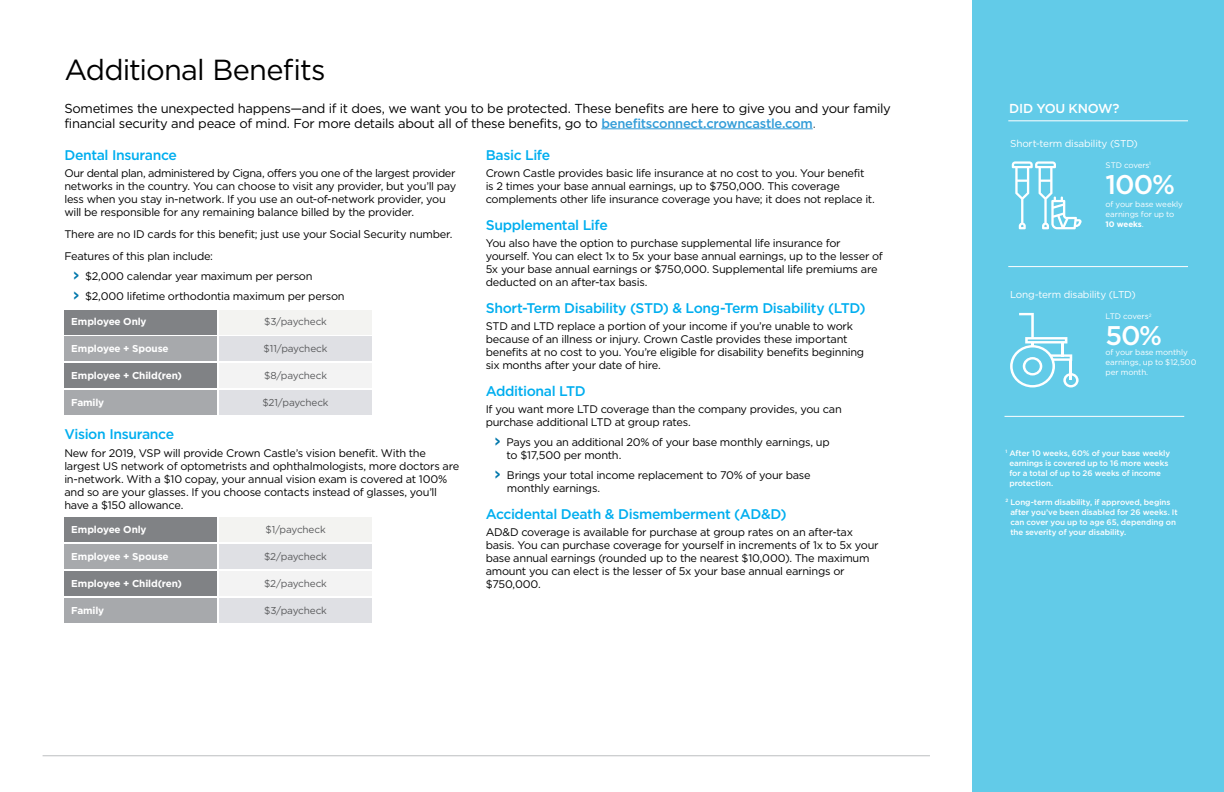
<style>
.page{position:relative;width:1224px;height:792px;background:#fff}
.page>*{position:absolute;margin:0;border:0;box-sizing:border-box;transform-origin:0 0}
.t1{font:29px "Gotham";letter-spacing:-.025em;color:#000}
.t2{font:500 27px "Gotham";color:#fff}
.t3{font:500 14px "Gotham";letter-spacing:-.025em;color:#00aeef}
.t4{font:13px/15px "Gotham";letter-spacing:-.025em;color:#000}
.t5{font:500 13px "Gotham";letter-spacing:-.02em;color:#fff}
.t6{font:11px/13px "Gotham";letter-spacing:-.025em;color:#000}
.t7{font:700 10px "Gotham";letter-spacing:-.015em;color:#fff}
.t8{font:10px "Gotham";letter-spacing:-.015em;color:#58595b}
.t9{font:10px "Gotham";letter-spacing:-.02em;color:#fff}
.t10{font:500 8px/10px "Gotham";letter-spacing:-.005em;color:#fff}
.t11{font:8px/10px "Gotham";letter-spacing:-.01em;color:#fff}
.s1{font-weight:500;color:#339dd8}
.s2{color:#58595b}
.s3{font-family:"Int";font-weight:700;font-size:13px;color:#0077ab}
.s4{font-weight:700}
</style>
<div class="page">
<div style="left:972px;top:0;width:252px;height:792px;background:#62cbe8"></div>
<hr style="left:601px;top:128px;width:212px;height:1px;background:#339dd8">
<hr style="left:1008px;top:120px;width:180px;height:1px;background:#fff">
<hr style="left:1008px;top:266px;width:180px;height:1px;background:#fff">
<hr style="left:1005px;top:416px;width:179px;height:1px;background:#fff">
<svg style="left:1010px;top:313px;width:69px;height:74px"></svg>
<svg style="left:1012px;top:161px;width:70px;height:68px"></svg>
<div style="left:64px;top:310px;width:153px;height:24px;background:#808285"></div>
<div style="left:64px;top:518px;width:153px;height:24px;background:#808285"></div>
<div style="left:219px;top:310px;width:153px;height:24px;background:#f3f3f1"></div>
<div style="left:219px;top:518px;width:153px;height:24px;background:#f3f3f1"></div>
<div style="left:64px;top:390px;width:153px;height:25px;background:#a7a9ac"></div>
<div style="left:64px;top:598px;width:153px;height:25px;background:#a7a9ac"></div>
<div style="left:219px;top:390px;width:153px;height:25px;background:#dfe0e4"></div>
<div style="left:219px;top:598px;width:153px;height:25px;background:#dfe0e4"></div>
<div style="left:64px;top:337px;width:153px;height:24px;background:#a7a9ac"></div>
<div style="left:64px;top:544px;width:153px;height:25px;background:#a7a9ac"></div>
<div style="left:219px;top:337px;width:153px;height:24px;background:#dfe0e4"></div>
<div style="left:219px;top:544px;width:153px;height:25px;background:#dfe0e4"></div>
<div style="left:64px;top:363px;width:153px;height:25px;background:#808285"></div>
<div style="left:64px;top:571px;width:153px;height:25px;background:#808285"></div>
<div style="left:219px;top:363px;width:153px;height:25px;background:#f3f3f3"></div>
<div style="left:219px;top:571px;width:153px;height:25px;background:#f3f3f3"></div>
<hr style="left:43px;top:756px;width:887px;height:1px;background:#bcbec0">
<h1 class="t1" style="left:64px;top:51px;width:263px">Additional Benefits</h1>
<p class="t4" style="left:64px;top:100px;width:828px">Sometimes the unexpected happens—and if it does, we want you to be protected. These benefits are here to give you and your family financial security and peace of mind. For more details about all of these benefits, go to <span class="s1">benefitsconnect.crowncastle.com</span><span class="s2">.</span></p>
<p class="t3" style="left:64px;top:145px;width:114px">Dental Insurance</p>
<p class="t6" style="left:64px;top:166px;width:393px">Our dental plan, administered by Cigna, offers you one of the largest provider networks in the country. You can choose to visit any provider, but you’ll pay less when you stay in-network. If you use an out-of-network provider, you will be responsible for any remaining balance billed by the provider.</p>
<p class="t6" style="left:64px;top:223px;width:390px;line-height:22px">There are no ID cards for this benefit; just use your Social Security number.<br>Features of this plan include:</p>
<p class="t6" style="left:73px;top:266px;width:273px;line-height:20.1px"><span class="s3">&gt;</span> $2,000 calendar year maximum per person<br><span class="s3">&gt;</span> $2,000 lifetime orthodontia maximum per person</p>
<p class="t3" style="left:486px;top:145px;width:66px">Basic Life</p>
<p class="t6" style="left:486px;top:166px;width:391px">Crown Castle provides basic life insurance at no cost to you. Your benefit is 2 times your base annual earnings, up to $750,000. This coverage complements other life insurance coverage you have; it does not replace it.</p>
<p class="t3" style="left:486px;top:215px;width:124px">Supplemental Life</p>
<p class="t6" style="left:486px;top:236px;width:399px">You also have the option to purchase supplemental life insurance for yourself. You can elect 1x to 5x your base annual earnings, up to the lesser of 5x your base annual earnings or $750,000. Supplemental life premiums are deducted on an after-tax basis.</p>
<p class="t3" style="left:486px;top:298px;width:381px">Short-Term Disability (STD) &amp; Long-Term Disability (LTD)</p>
<p class="t6" style="left:486px;top:319px;width:380px">STD and LTD replace a portion of your income if you’re unable to work because of an illness or injury. Crown Castle provides these important benefits at no cost to you. You’re eligible for disability benefits beginning six months after your date of hire.</p>
<p class="t3" style="left:486px;top:381px;width:102px">Additional LTD</p>
<p class="t6" style="left:486px;top:402px;width:358px">If you want more LTD coverage than the company provides, you can purchase additional LTD at group rates.</p>
<p class="t6" style="left:507px;top:436px;width:325px;text-indent:-12px"><span class="s3">&gt;</span> Pays you an additional 20% of your base monthly earnings, up to $17,500 per month.</p>
<p class="t6" style="left:507px;top:469px;width:305px;text-indent:-12px"><span class="s3">&gt;</span> Brings your total income replacement to 70% of your base monthly earnings.</p>
<p class="t3" style="left:486px;top:505px;width:302px">Accidental Death &amp; Dismemberment (AD&amp;D)</p>
<p class="t6" style="left:486px;top:526px;width:394px">AD&amp;D coverage is available for purchase at group rates on an after-tax basis. You can purchase coverage for yourself in increments of 1x to 5x your base annual earnings (rounded up to the nearest $10,000). The maximum amount you can elect is the lesser of 5x your base annual earnings or $750,000.</p>
<p class="t8" style="left:264px;top:315px;width:64px">$3/paycheck</p>
<p class="t7" style="left:71px;top:315px;width:77px">Employee Only</p>
<p class="t8" style="left:264px;top:342px;width:65px">$11/paycheck</p>
<p class="t7" style="left:71px;top:342px;width:99px">Employee + Spouse</p>
<p class="t8" style="left:264px;top:369px;width:65px">$8/paycheck</p>
<p class="t7" style="left:71px;top:369px;width:112px">Employee + Child(ren)</p>
<p class="t8" style="left:262px;top:396px;width:68px">$21/paycheck</p>
<p class="t7" style="left:71px;top:396px;width:34px">Family</p>
<p class="t3" style="left:64px;top:425px;width:111px">Vision Insurance</p>
<p class="t6" style="left:64px;top:446px;width:396px">New for 2019, VSP will provide Crown Castle’s vision benefit. With the largest US network of optometrists and ophthalmologists, more doctors are in-network. With a $10 copay, your annual vision exam is covered at 100% and so are your glasses. If you choose contacts instead of glasses, you’ll have a $150 allowance.</p>
<p class="t8" style="left:265px;top:523px;width:62px">$1/paycheck</p>
<p class="t7" style="left:71px;top:523px;width:77px">Employee Only</p>
<p class="t8" style="left:264px;top:550px;width:64px">$2/paycheck</p>
<p class="t7" style="left:71px;top:550px;width:99px">Employee + Spouse</p>
<p class="t8" style="left:264px;top:577px;width:64px">$2/paycheck</p>
<p class="t7" style="left:71px;top:577px;width:112px">Employee + Child(ren)</p>
<p class="t7" style="left:71px;top:604px;width:34px">Family</p>
<p class="t8" style="left:264px;top:604px;width:64px">$3/paycheck</p>
<p class="t5" style="left:1009px;top:100px;width:112px">DID YOU KNOW?</p>
<p class="t9" style="left:1010px;top:137px;width:129px">Short-term disability (STD)</p>
<p class="t11" style="left:1106px;top:160px;width:47px">STD covers<sup>1</sup></p>
<h2 class="t2" style="left:1106px;top:166px;width:71px">100%</h2>
<p class="t11" style="left:1106px;top:199px;width:79px">of your base weekly earnings for up to<br><span class="s4">10 weeks</span>.</p>
<p class="t9" style="left:1010px;top:288px;width:127px">Long-term disability (LTD)</p>
<p class="t11" style="left:1106px;top:311px;width:47px">LTD covers<sup>2</sup></p>
<h2 class="t2" style="left:1106px;top:318px;width:58px">50%</h2>
<p class="t11" style="left:1106px;top:347px;width:92px">of your base monthly earnings, up to $12,500 per month.</p>
<p class="t10" style="left:1009px;top:448px;width:162px;text-indent:-4px"><sup>1</sup> After 10 weeks, 60% of your base weekly earnings is covered up to 16 more weeks for a total of up to 26 weeks of income protection.</p>
<p class="t10" style="left:1010px;top:497px;width:169px;text-indent:-5px"><sup>2</sup> Long-term disability, if approved, begins after you’ve been disabled for 26 weeks. It can cover you up to age 65, depending on the severity of your disability.</p>
</div>
